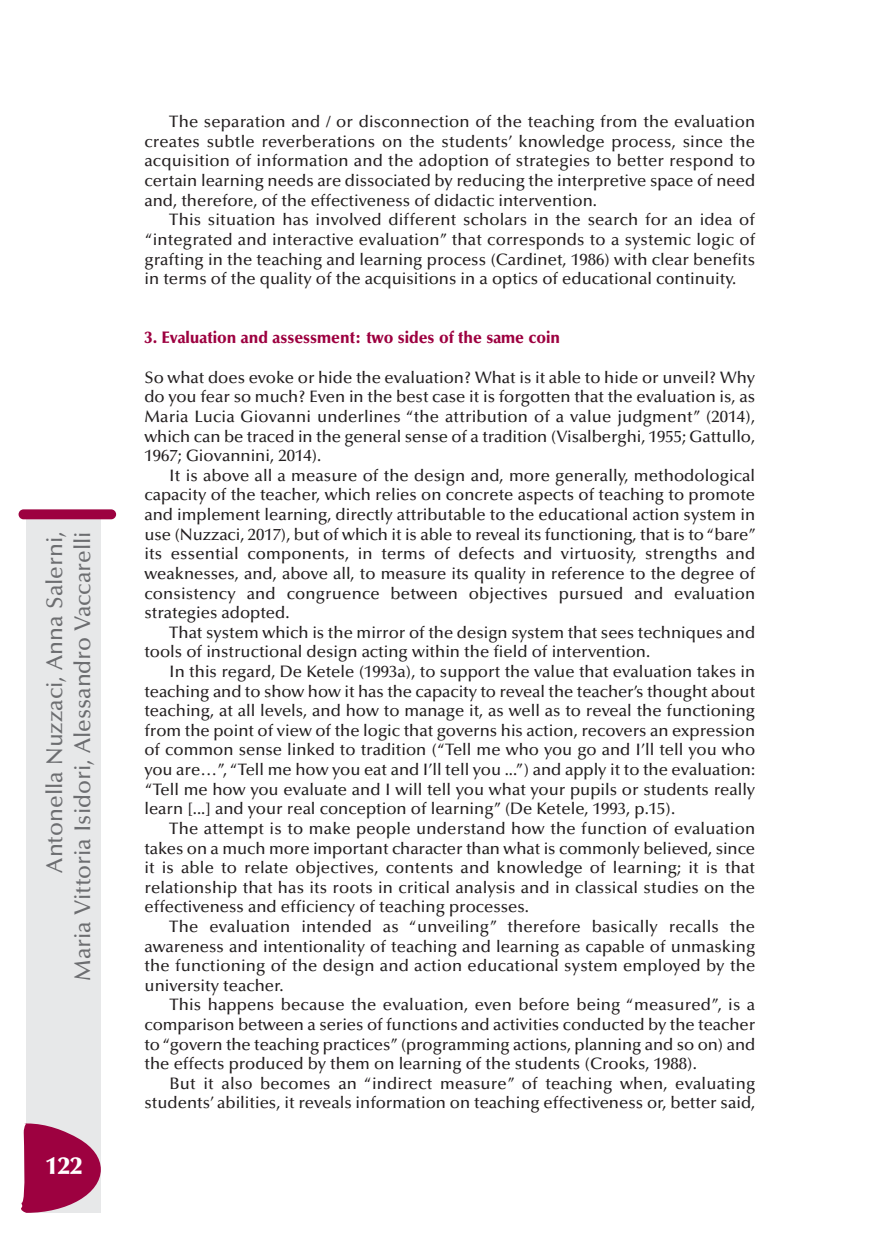
<style>
.page{position:relative;width:869px;height:1241px;background:#fff}
.page>*{position:absolute;margin:0;border:0;box-sizing:border-box;transform-origin:0 0}
.t1{font:900 24.5px "Optima";color:#fff}
.t2{font:500 22.75px/28px "Optima";color:#6c6d70;text-align:right}
.t3{font:500 16.62px/19.6px "Optima";color:#231f20;text-align:justify}
.t4{font:900 16.62px "Optima";color:#9d0140;scale:.95 1}
</style>
<div class="page">
<div style="left:27px;top:517px;width:74px;height:695px;background:#e7e8e9"></div>
<div style="left:19px;top:509px;width:97px;height:10px;background:#9d0140;border-radius:5px"></div>
<svg style="left:21px;top:1122px;width:80px;height:90px"></svg>
<h2 class="t2" style="left:43px;top:980px;width:451px;rotate:-90deg">Antonella Nuzzaci, Anna Salerni,<br>Maria Vittoria Isidori, Alessandro Vaccarelli</h2>
<h1 class="t1" style="left:45px;top:1155px;width:38px">122</h1>
<p class="t3" style="left:144px;top:113px;width:612px;text-indent:25px">The separation and / or disconnection of the teaching from the evaluation creates subtle reverberations on the students’ knowledge process, since the acquisition of information and the adoption of strategies to better respond to certain learning needs are dissociated by reducing the interpretive space of need and, therefore, of the effectiveness of didactic intervention.</p>
<p class="t3" style="left:144px;top:211px;width:612px;text-indent:25px">This situation has involved different scholars in the search for an idea of “integrated and interactive evaluation” that corresponds to a systemic logic of grafting in the teaching and learning process (Cardinet, 1986) with clear benefits in terms of the quality of the acquisitions in a optics of educational continuity.</p>
<p class="t4" style="left:144px;top:330px;width:439px">3. Evaluation and assessment: two sides of the same coin</p>
<p class="t3" style="left:144px;top:369px;width:612px">So what does evoke or hide the evaluation? What is it able to hide or unveil? Why do you fear so much? Even in the best case it is forgotten that the evaluation is, as Maria Lucia Giovanni underlines “the attribution of a value judgment” (2014), which can be traced in the general sense of a tradition (Visalberghi, 1955; Gattullo, 1967; Giovannini, 2014).</p>
<p class="t3" style="left:144px;top:467px;width:613px;text-indent:25px">It is above all a measure of the design and, more generally, methodological capacity of the teacher, which relies on concrete aspects of teaching to promote and implement learning, directly attributable to the educational action system in use (Nuzzaci, 2017), but of which it is able to reveal its functioning, that is to“bare” its essential components, in terms of defects and virtuosity, strengths and weaknesses, and, above all, to measure its quality in reference to the degree of consistency and congruence between objectives pursued and evaluation strategies adopted.</p>
<p class="t3" style="left:144px;top:624px;width:612px;text-indent:25px">That system which is the mirror of the design system that sees techniques and tools of instructional design acting within the field of intervention.</p>
<p class="t3" style="left:144px;top:663px;width:612px;text-indent:25px">In this regard, De Ketele (1993a), to support the value that evaluation takes in teaching and to show how it has the capacity to reveal the teacher’s thought about teaching, at all levels, and how to manage it, as well as to reveal the functioning from the point of view of the logic that governs his action, recovers an expression of common sense linked to tradition (“Tell me who you go and I’ll tell you who you are…”, “Tell me how you eat and I’ll tell you ...”) and apply it to the evaluation: “Tell me how you evaluate and I will tell you what your pupils or students really learn [...] and your real conception of learning” (De Ketele, 1993, p.15).</p>
<p class="t3" style="left:144px;top:820px;width:612px;text-indent:25px">The attempt is to make people understand how the function of evaluation takes on a much more important character than what is commonly believed, since it is able to relate objectives, contents and knowledge of learning; it is that relationship that has its roots in critical analysis and in classical studies on the effectiveness and efficiency of teaching processes.</p>
<p class="t3" style="left:144px;top:918px;width:612px;text-indent:25px">The evaluation intended as “unveiling” therefore basically recalls the awareness and intentionality of teaching and learning as capable of unmasking the functioning of the design and action educational system employed by the university teacher.</p>
<p class="t3" style="left:144px;top:996px;width:612px;text-indent:25px">This happens because the evaluation, even before being “measured”, is a comparison between a series of functions and activities conducted by the teacher to“govern the teaching practices” (programming actions, planning and so on) and the effects produced by them on learning of the students (Crooks, 1988).</p>
<p class="t3" style="left:144px;top:1074px;width:612px;text-align:right">But it also becomes an “indirect measure” of teaching when, evaluating students’ abilities, it reveals information on teaching effectiveness or, better said,</p>
</div>
